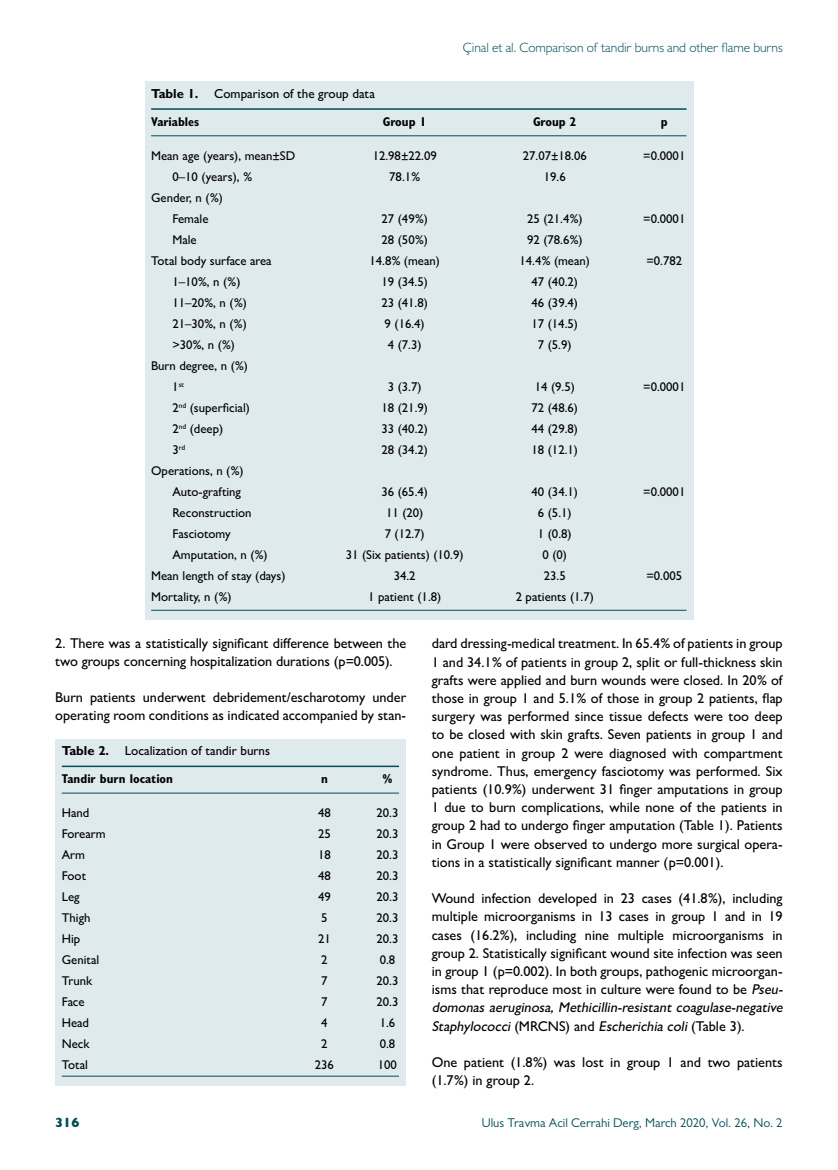
<style>
.page{position:relative;width:838px;height:1170px;background:#fff}
.page>*{position:absolute;margin:0;border:0;box-sizing:border-box;transform-origin:0 0}
.t1{font:500 14.25px/18.1px "Gill Sans MT Pro";color:#000}
.t2{font:300 13.5px "Gill Sans MT Pro";letter-spacing:-.005em;color:#004f5a}
.t3{font:800 13.5px "Gill Sans MT Pro";color:#004f5a}
.t4{font:500 13.05px "Gill Sans MT Pro";color:#000}
.t5{font:500 12.75px/21px "Gill Sans MT Pro";color:#000;text-align:center}
.t6{font:12.75px "Gill Sans MT Pro";color:#004f5a}
.t7{font:700 condensed 12.75px "Gill Sans MT Pro";color:#000}
.t8{font:500 7.5px "Gill Sans MT Pro";color:#000}
.s1{font-weight:700}
.s2{font-size:12.75px}
.s3{font-style:italic}
</style>
<div class="page">
<div style="left:55px;top:738px;width:351px;height:347px;background:#deeaec"></div>
<hr style="left:62px;top:765px;width:337px;height:2px;background:#004f5a">
<hr style="left:62px;top:792px;width:337px;height:1px;background:#004f5a">
<hr style="left:62px;top:1075px;width:337px;height:1px;background:#004f5a">
<div style="left:145px;top:81px;width:548px;height:539px;background:#deeaec"></div>
<hr style="left:151px;top:108px;width:535px;height:2px;background:#004f5a">
<hr style="left:151px;top:135px;width:535px;height:1px;background:#004f5a">
<hr style="left:151px;top:610px;width:535px;height:1px;background:#004f5a">
<p class="t2" style="left:463px;top:39px;width:321px">Çinal et al. Comparison of tandir burns and other flame burns</p>
<p class="t4" style="left:151px;top:86px;width:225px"><span class="s1">Table 1.</span> Comparison of the group data</p>
<p class="t7" style="left:151px;top:114px;width:49px">Variables</p>
<p class="t7" style="left:383px;top:114px;width:45px">Group 1</p>
<p class="t7" style="left:533px;top:114px;width:45px">Group 2</p>
<p class="t7" style="left:661px;top:114px;width:8px">p</p>
<p class="t5" style="left:151px;top:145px;width:146px">Mean age (years), mean±SD</p>
<p class="t5" style="left:373px;top:145px;width:66px">12.98±22.09</p>
<p class="t5" style="left:523px;top:145px;width:66px">27.07±18.06</p>
<p class="t5" style="left:643px;top:145px;width:44px">=0.0001</p>
<p class="t5" style="left:172px;top:166px;width:81px">0–10 (years), %</p>
<p class="t5" style="left:389px;top:166px;width:32px">78.1%</p>
<p class="t5" style="left:544px;top:166px;width:23px">19.6</p>
<p class="t5" style="left:151px;top:187px;width:73px">Gender, n (%)<br>Female</p>
<p class="t5" style="left:381px;top:208px;width:48px">27 (49%)</p>
<p class="t5" style="left:527px;top:208px;width:57px">25 (21.4%)</p>
<p class="t5" style="left:643px;top:208px;width:44px">=0.0001</p>
<p class="t5" style="left:172px;top:229px;width:26px">Male</p>
<p class="t5" style="left:381px;top:229px;width:48px">28 (50%)</p>
<p class="t5" style="left:527px;top:229px;width:57px">92 (78.6%)</p>
<p class="t5" style="left:151px;top:250px;width:122px">Total body surface area</p>
<p class="t5" style="left:369px;top:250px;width:72px">14.8% (mean)</p>
<p class="t5" style="left:519px;top:250px;width:72px">14.4% (mean)</p>
<p class="t5" style="left:646px;top:250px;width:37px">=0.782</p>
<p class="t5" style="left:172px;top:271px;width:70px">1–10%, n (%)</p>
<p class="t5" style="left:381px;top:271px;width:48px">19 (34.5)</p>
<p class="t5" style="left:531px;top:271px;width:48px">47 (40.2)</p>
<p class="t5" style="left:172px;top:292px;width:76px">11–20%, n (%)</p>
<p class="t5" style="left:381px;top:292px;width:48px">23 (41.8)</p>
<p class="t5" style="left:531px;top:292px;width:48px">46 (39.4)</p>
<p class="t5" style="left:172px;top:313px;width:76px">21–30%, n (%)</p>
<p class="t5" style="left:384px;top:313px;width:42px">9 (16.4)</p>
<p class="t5" style="left:531px;top:313px;width:48px">17 (14.5)</p>
<p class="t5" style="left:172px;top:334px;width:64px">&gt;30%, n (%)</p>
<p class="t5" style="left:388px;top:334px;width:35px">4 (7.3)</p>
<p class="t5" style="left:538px;top:334px;width:35px">7 (5.9)</p>
<p class="t5" style="left:151px;top:355px;width:98px">Burn degree, n (%)</p>
<p class="t8" style="left:172px;top:380px;width:13px"><span class="s2">1</span>st</p>
<p class="t5" style="left:388px;top:376px;width:35px">3 (3.7)</p>
<p class="t5" style="left:535px;top:376px;width:42px">14 (9.5)</p>
<p class="t5" style="left:643px;top:376px;width:44px">=0.0001</p>
<p class="t5" style="left:172px;top:397px;width:79px">2<sup>nd</sup> (superficial)</p>
<p class="t5" style="left:381px;top:397px;width:48px">18 (21.9)</p>
<p class="t5" style="left:531px;top:397px;width:48px">72 (48.6)</p>
<p class="t5" style="left:172px;top:418px;width:52px">2<sup>nd</sup> (deep)</p>
<p class="t5" style="left:381px;top:418px;width:48px">33 (40.2)</p>
<p class="t5" style="left:531px;top:418px;width:48px">44 (29.8)</p>
<p class="t8" style="left:172px;top:443px;width:14px"><span class="s2">3</span>rd</p>
<p class="t5" style="left:381px;top:439px;width:48px">28 (34.2)</p>
<p class="t5" style="left:531px;top:439px;width:48px">18 (12.1)</p>
<p class="t5" style="left:151px;top:460px;width:94px;text-align:right">Operations, n (%)<br>Auto-grafting</p>
<p class="t5" style="left:381px;top:481px;width:48px">36 (65.4)</p>
<p class="t5" style="left:531px;top:481px;width:48px">40 (34.1)</p>
<p class="t5" style="left:643px;top:481px;width:44px">=0.0001</p>
<p class="t5" style="left:172px;top:502px;width:81px">Reconstruction</p>
<p class="t5" style="left:386px;top:502px;width:39px">11 (20)</p>
<p class="t5" style="left:538px;top:502px;width:35px">6 (5.1)</p>
<p class="t5" style="left:172px;top:523px;width:60px">Fasciotomy</p>
<p class="t5" style="left:385px;top:523px;width:42px">7 (12.7)</p>
<p class="t5" style="left:538px;top:523px;width:35px">1 (0.8)</p>
<p class="t5" style="left:172px;top:544px;width:97px">Amputation, n (%)</p>
<p class="t5" style="left:346px;top:544px;width:119px">31 (Six patients) (10.9)</p>
<p class="t5" style="left:542px;top:544px;width:26px">0 (0)</p>
<p class="t5" style="left:151px;top:565px;width:136px">Mean length of stay (days)</p>
<p class="t5" style="left:394px;top:565px;width:23px">34.2</p>
<p class="t5" style="left:544px;top:565px;width:23px">23.5</p>
<p class="t5" style="left:646px;top:565px;width:37px">=0.005</p>
<p class="t5" style="left:151px;top:586px;width:82px">Mortality, n (%)</p>
<p class="t5" style="left:368px;top:586px;width:75px">1 patient (1.8)</p>
<p class="t5" style="left:515px;top:586px;width:80px">2 patients (1.7)</p>
<p class="t1" style="left:55px;top:634px;width:352px">2. There was a statistically significant difference between the two groups concerning hospitalization durations (p=0.005).</p>
<p class="t1" style="left:55px;top:688px;width:352px">Burn patients underwent debridement/escharotomy under operating room conditions as indicated accompanied by stan-</p>
<p class="t4" style="left:62px;top:743px;width:210px"><span class="s1">Table 2.</span> Localization of tandir burns</p>
<p class="t7" style="left:62px;top:771px;width:113px">Tandir burn location</p>
<p class="t7" style="left:321px;top:771px;width:8px">n</p>
<p class="t7" style="left:383px;top:771px;width:11px">%</p>
<p class="t5" style="left:62px;top:802px;width:29px">Hand</p>
<p class="t5" style="left:318px;top:802px;width:14px">48</p>
<p class="t5" style="left:376px;top:802px;width:23px">20.3</p>
<p class="t5" style="left:62px;top:823px;width:45px">Forearm</p>
<p class="t5" style="left:318px;top:823px;width:14px">25</p>
<p class="t5" style="left:376px;top:823px;width:23px">20.3</p>
<p class="t5" style="left:62px;top:844px;width:25px">Arm</p>
<p class="t5" style="left:318px;top:844px;width:14px">18</p>
<p class="t5" style="left:376px;top:844px;width:23px">20.3</p>
<p class="t5" style="left:62px;top:865px;width:26px">Foot</p>
<p class="t5" style="left:318px;top:865px;width:14px">48</p>
<p class="t5" style="left:376px;top:865px;width:23px">20.3</p>
<p class="t5" style="left:62px;top:886px;width:19px">Leg</p>
<p class="t5" style="left:318px;top:886px;width:14px">49</p>
<p class="t5" style="left:376px;top:886px;width:23px">20.3</p>
<p class="t5" style="left:62px;top:907px;width:30px">Thigh</p>
<p class="t5" style="left:321px;top:907px;width:8px">5</p>
<p class="t5" style="left:376px;top:907px;width:23px">20.3</p>
<p class="t5" style="left:62px;top:928px;width:20px">Hip</p>
<p class="t5" style="left:318px;top:928px;width:14px">21</p>
<p class="t5" style="left:376px;top:928px;width:23px">20.3</p>
<p class="t5" style="left:62px;top:949px;width:39px">Genital</p>
<p class="t5" style="left:321px;top:949px;width:8px">2</p>
<p class="t5" style="left:380px;top:949px;width:17px">0.8</p>
<p class="t5" style="left:62px;top:970px;width:32px">Trunk</p>
<p class="t5" style="left:321px;top:970px;width:8px">7</p>
<p class="t5" style="left:376px;top:970px;width:23px">20.3</p>
<p class="t5" style="left:62px;top:991px;width:24px">Face</p>
<p class="t5" style="left:321px;top:991px;width:8px">7</p>
<p class="t5" style="left:376px;top:991px;width:23px">20.3</p>
<p class="t5" style="left:62px;top:1012px;width:29px">Head</p>
<p class="t5" style="left:321px;top:1012px;width:8px">4</p>
<p class="t5" style="left:380px;top:1012px;width:17px">1.6</p>
<p class="t5" style="left:62px;top:1033px;width:29px">Neck</p>
<p class="t5" style="left:321px;top:1033px;width:8px">2</p>
<p class="t5" style="left:380px;top:1033px;width:17px">0.8</p>
<p class="t5" style="left:62px;top:1054px;width:28px">Total</p>
<p class="t5" style="left:315px;top:1054px;width:21px">236</p>
<p class="t5" style="left:378px;top:1054px;width:21px">100</p>
<p class="t1" style="left:432px;top:634px;width:352px;text-align:justify">dard dressing-medical treatment. In 65.4% of patients in group 1 and 34.1% of patients in group 2, split or full-thickness skin grafts were applied and burn wounds were closed. In 20% of those in group 1 and 5.1% of those in group 2 patients, flap surgery was performed since tissue defects were too deep to be closed with skin grafts. Seven patients in group 1 and one patient in group 2 were diagnosed with compartment syndrome. Thus, emergency fasciotomy was performed. Six patients (10.9%) underwent 31 finger amputations in group 1 due to burn complications, while none of the patients in group 2 had to undergo finger amputation (Table 1). Patients in Group 1 were observed to undergo more surgical opera&shy;tions in a statistically significant manner (p=0.001).</p>
<p class="t1" style="left:432px;top:889px;width:355px">Wound infection developed in 23 cases (41.8%), including multiple microorganisms in 13 cases in group 1 and in 19 cases (16.2%), including nine multiple microorganisms in group 2. Statistically significant wound site infection was seen in group 1 (p=0.002). In both groups, pathogenic microorgan&shy;isms that reproduce most in culture were found to be <span class="s3">Pseu&shy;domonas aeruginosa, Methicillin-resistant coagulase-negative Staphylococci</span> ( M RC N S ) a n d <span class="s3">Escherichia coli</span> ( Ta b l e 3 ) .</p>
<p class="t1" style="left:432px;top:1052px;width:352px">One patient (1.8%) was lost in group 1 and two patients (1.7%) in group 2.</p>
<p class="t3" style="left:55px;top:1114px;width:26px">316</p>
<p class="t6" style="left:482px;top:1115px;width:302px">Ulus Travma Acil Cerrahi Derg, March 2020, Vol. 26, No. 2</p>
</div>
